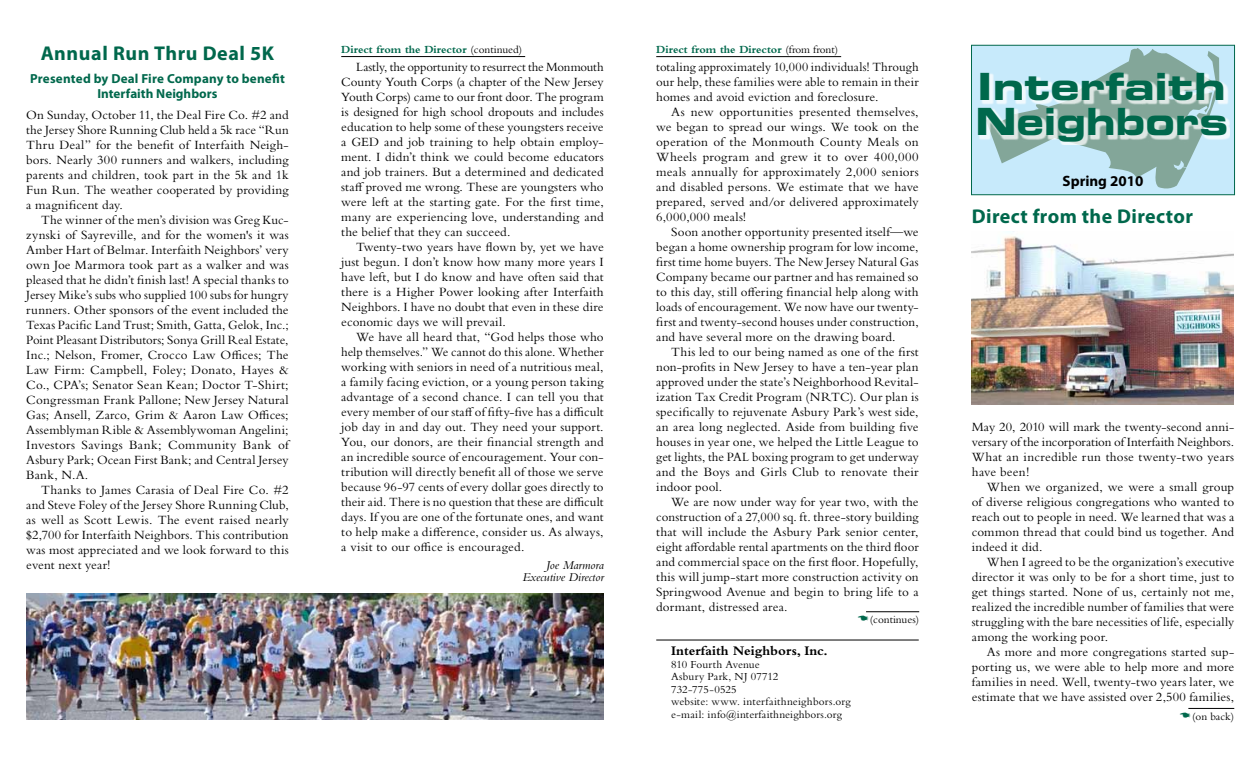
<style>
.page{position:relative;width:1260px;height:765px;background:#fff}
.page>*{position:absolute;margin:0;border:0;box-sizing:border-box;transform-origin:0 0}
.t1{font:37.5px/35px "Eurostile LT Std Bold Ex 2";color:#00684c;scale:1.04 1}
.t2{font:700 20px "Myriad Pro";letter-spacing:.025em;color:#00684c}
.t3{font:700 15px "Myriad Pro";color:#000}
.t4{font:700 13.75px "Bembo Std";color:#000}
.t5{font:13.12px/15px "Bembo Std";letter-spacing:.01em;color:#000;text-align:justify}
.t6{font:700 13.12px/15px "Myriad Pro";letter-spacing:.01em;color:#00684c;text-align:center}
.t7{font:italic 12.5px/12.5px "Bembo Std";color:#000;text-align:right}
.t8{font:11.25px/12.5px "Bembo Std";letter-spacing:.01em;color:#000}
.t9{font:700 11.25px "Bembo Std";color:#00684c}
.s1{font-weight:400;color:#000}
</style>
<div class="page">
<svg style="left:971px;top:45px;width:264px;height:150px"></svg>
<svg style="left:979px;top:44px;width:247px;height:152px;fill:#c7eafb"></svg>
<div style="left:978px;top:72px;width:252px;height:73px;background:#fff;opacity:.75"></div>
<hr style="left:656px;top:640px;width:263px;height:1px;background:#000">
<hr style="left:656px;top:56px;width:185px;height:1px;background:#000">
<hr style="left:1188px;top:708px;width:46px;height:1px;background:#000">
<hr style="left:341px;top:56px;width:184px;height:1px;background:#000">
<img style="left:971px;top:236px;width:263px;height:169px">
<hr style="left:866px;top:611px;width:53px;height:1px;background:#000">
<img style="left:26px;top:593px;width:578px;height:127px">
<h2 class="t2" style="left:41px;top:40px;width:235px">Annual Run Thru Deal 5K</h2>
<p class="t6" style="left:30px;top:70px;width:256px">Presented by Deal Fire Company to benefit<br>Interfaith Neighbors</p>
<p class="t5" style="left:26px;top:107px;width:264px">On Sunday, October 11, the Deal Fire Co. #2 and the Jersey Shore Running Club held a 5k race “Run Thru Deal” for the benefit of Interfaith Neigh&shy;bors. Nearly 300 runners and walkers, including parents and children, took part in the 5k and 1k Fun Run. The weather cooperated by providing a magnificent day.</p>
<p class="t5" style="left:26px;top:212px;width:264px;text-indent:15px">The winner of the men’s division was Greg Kuc&shy;zynski of Sayreville, and for the women's it was Amber Hart of Belmar. Interfaith Neighbors’ very own Joe Marmora took part as a walker and was pleased that he didn’t finish last! A special thanks to Jersey Mike’s subs who supplied 100 subs for hungry runners. Other sponsors of the event included the Texas Pacific Land Trust; Smith, Gatta, Gelok, Inc.; Point Pleasant Distributors; Sonya Grill Real Estate, Inc.; Nelson, Fromer, Crocco Law Offices; The Law Firm: Campbell, Foley; Donato, Hayes &amp; Co., CPA’s; Senator Sean Kean; Doctor T-Shirt; Congressman Frank Pallone; New Jersey Natural Gas; Ansell, Zarco, Grim &amp; Aaron Law Offices; Assemblyman Rible &amp; Assemblywoman Angelini; Investors Savings Bank; Community Bank of Asbury Park; Ocean First Bank; and Central Jersey Bank, N.A.</p>
<p class="t5" style="left:26px;top:482px;width:264px;text-indent:15px">Thanks to James Carasia of Deal Fire Co. #2 and Steve Foley of the Jersey Shore Running Club, as well as Scott Lewis. The event raised nearly $2,700 for Interfaith Neighbors. This contribution was most appreciated and we look forward to this event next year!</p>
<p class="t9" style="left:341px;top:43px;width:182px">Direct from the Director <span class="s1">(continued)</span></p>
<p class="t5" style="left:341px;top:59px;width:264px;text-indent:15px">Lastly, the opportunity to resurrect the Monmouth County Youth Corps (a chapter of the New Jersey Youth Corps) came to our front door. The program is designed for high school dropouts and includes education to help some of these youngsters receive a GED and job training to help obtain employ&shy;ment. I didn’t think we could become educators and job trainers. But a determined and dedicated staff proved me wrong. These are youngsters who were left at the starting gate. For the first time, many are experiencing love, understanding and the belief that they can succeed.</p>
<p class="t5" style="left:341px;top:239px;width:264px;text-indent:15px">Twenty-two years have flown by, yet we have just begun. I don’t know how many more years I have left, but I do know and have often said that there is a Higher Power looking after Interfaith Neighbors. I have no doubt that even in these dire economic days we will prevail.</p>
<p class="t5" style="left:341px;top:329px;width:264px;text-indent:15px">We have all heard that, “God helps those who help themselves.” We cannot do this alone. Whether working with seniors in need of a nutritious meal, a family facing eviction, or a young person taking advantage of a second chance. I can tell you that every member of our staff of fifty-five has a difficult job day in and day out. They need your support.<br>You, our donors, are their financial strength and an incredible source of encouragement. Your con&shy;tribution will directly benefit all of those we serve because 96-97 cents of every dollar goes directly to their aid. There is no question that these are difficult days. If you are one of the fortunate ones, and want to help make a difference, consider us. As always, a visit to our office is encouraged.</p>
<p class="t7" style="left:522px;top:558px;width:83px">Joe Marmora<br>Executive Director</p>
<p class="t9" style="left:656px;top:43px;width:183px">Direct from the Director <span class="s1">(from front)</span></p>
<p class="t5" style="left:656px;top:60px;width:264px">totaling approximately 10,000 individuals! Through our help, these families were able to remain in their homes and avoid eviction and foreclosure.</p>
<p class="t5" style="left:656px;top:105px;width:264px;text-indent:15px">As new opportunities presented themselves, we began to spread our wings. We took on the operation of the Monmouth County Meals on Wheels program and grew it to over 400,000 meals annually for approximately 2,000 seniors and disabled persons. We estimate that we have prepared, served and/or delivered approximately 6,000,000 meals!</p>
<p class="t5" style="left:656px;top:225px;width:264px;text-indent:15px">Soon another opportunity presented itself—we began a home ownership program for low income, first time home buyers. The New Jersey Natural Gas Company became our partner and has remained so to this day, still offering financial help along with loads of encouragement. We now have our twenty&shy;first and twenty-second houses under construction, and have several more on the drawing board.</p>
<p class="t5" style="left:656px;top:345px;width:264px;text-indent:15px">This led to our being named as one of the first non-profits in New Jersey to have a ten-year plan approved under the state’s Neighborhood Revital&shy;ization Tax Credit Program (NRTC). Our plan is specifically to rejuvenate Asbury Park’s west side, an area long neglected. Aside from building five houses in year one, we helped the Little League to get lights, the PAL boxing program to get underway and the Boys and Girls Club to renovate their indoor pool.</p>
<p class="t5" style="left:656px;top:495px;width:264px;text-indent:15px">We are now under way for year two, with the construction of a 27,000 sq. ft. three-story building that will include the Asbury Park senior center, eight affordable rental apartments on the third floor and commercial space on the first floor. Hopefully, this will jump-start more construction activity on Springwood Avenue and begin to bring life to a dormant, distressed area.</p>
<p class="t4" style="left:671px;top:644px;width:158px">Interfaith Neighbors, Inc.</p>
<p class="t8" style="left:671px;top:658px;width:181px">810 Fourth Avenue<br>Asbury Park, NJ 07712<br>732-775-0525<br>website: www. interfaithneighbors.org e-mail: info@interfaithneighbors.org</p>
<p class="t8" style="left:870px;top:613px;width:51px">(continues)</p>
<h1 class="t1" style="left:976px;top:68px;width:244px">Interfaith<br>Neighbors</h1>
<p class="t3" style="left:1063px;top:171px;width:82px">Spring 2010</p>
<h2 class="t2" style="left:972px;top:203px;width:223px">Direct from the Director</h2>
<p class="t5" style="left:972px;top:419px;width:264px">May 20, 2010 will mark the twenty-second anni&shy;versary of the incorporation of Interfaith Neighbors.<br>What an incredible run those twenty-two years have been!</p>
<p class="t5" style="left:972px;top:479px;width:264px;text-indent:15px">When we organized, we were a small group of diverse religious congregations who wanted to reach out to people in need. We learned that was a common thread that could bind us together. And indeed it did.</p>
<p class="t5" style="left:972px;top:554px;width:264px;text-indent:15px">When I agreed to be the organization’s executive director it was only to be for a short time, just to get things started. None of us, certainly not me, realized the incredible number of families that were struggling with the bare necessities of life, especially among the working poor.</p>
<p class="t5" style="left:972px;top:644px;width:264px;text-indent:15px">As more and more congregations started sup&shy;porting us, we were able to help more and more families in need. Well, twenty-two years later, we estimate that we have assisted over 2,500 families,</p>
<p class="t8" style="left:1192px;top:710px;width:44px">(on back)</p>
</div>
